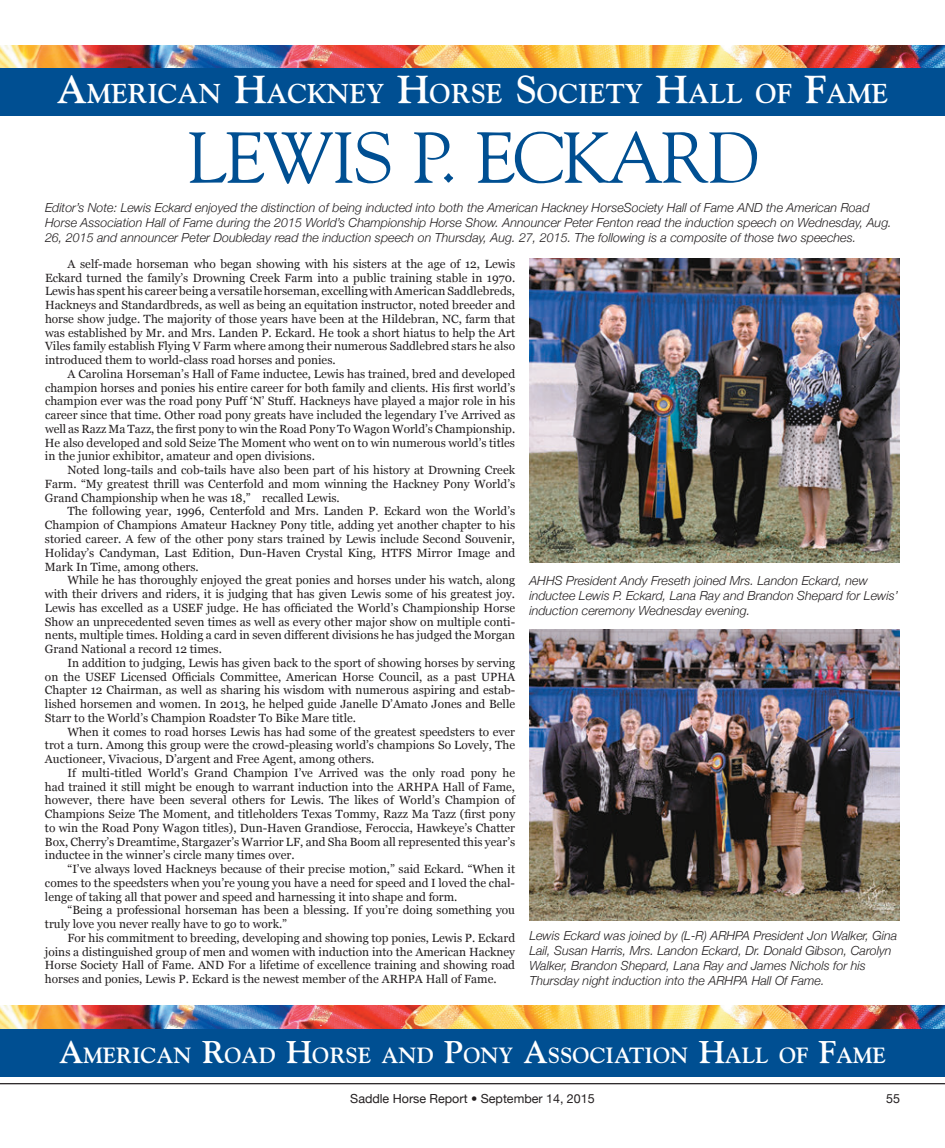
<style>
.page{position:relative;width:945px;height:1148px;background:#fff}
.page>*{position:absolute;margin:0;border:0;box-sizing:border-box;transform-origin:0 0}
.t1{font:71.25px "Gilde";letter-spacing:-.03em;color:#004f92}
.t2{font:700 27.12px "Gilde";color:#fff}
.t3{font:700 21.88px "Gilde";color:#fff}
.t4{font:italic 300 12.5px/15px "Helvetica Neue";color:#231f20}
.t5{font:12.5px "Helvetica Neue";color:#231f20}
.t6{font:11.88px/13.8px "Georgia";color:#231f20;text-align:justify}
.s1{font-size:38.75px}
.s2{font-size:31.25px}
</style>
<div class="page">
<hr style="left:0;top:1083px;width:945px;height:1px;background:#231f20">
<img style="left:529px;top:259px;width:371px;height:304px">
<img style="left:0;top:45px;width:945px;height:24px">
<div style="left:0;top:69px;width:945px;height:47px;background:#004f92"></div>
<img style="left:529px;top:629px;width:371px;height:291px">
<img style="left:0;top:1005px;width:945px;height:24px">
<div style="left:0;top:1029px;width:945px;height:47px;background:#004f92"></div>
<h2 class="t2" style="left:57px;top:80px;width:833px"><span class="s1">A</span>MERICAN <span class="s1">H</span>ACKNEY <span class="s1">H</span>ORSE <span class="s1">S</span>OCIETY <span class="s1">H</span>ALL OF <span class="s1">F</span>AME</h2>
<h1 class="t1" style="left:188px;top:115px;width:572px">LEWIS P. ECKARD</h1>
<p class="t4" style="left:45px;top:200px;width:848px">Editor’s Note: Lewis Eckard enjoyed the distinction of being inducted into both the American Hackney HorseSociety Hall of Fame AND the American Road<br>Horse Association Hall of Fame during the 2015 World’s Championship Horse Show. Announcer Peter Fenton read the induction speech on Wednesday, Aug.<br>26, 2015 and announcer Peter Doubleday read the induction speech on Thursday, Aug. 27, 2015. The following is a composite of those two speeches.</p>
<p class="t6" style="left:45px;top:257px;width:472px;text-indent:22px">A self-made horseman who began showing with his sisters at the age of 12, Lewis Eckard turned the family’s Drowning Creek Farm into a public training stable in 1970.<br>Lewis has spent his career being a versatile horseman, excelling with American Saddlebreds, Hackneys and Standardbreds, as well as being an equitation instructor, noted breeder and horse show judge. The majority of those years have been at the Hildebran, NC, farm that was established by Mr. and Mrs. Landen P. Eckard. He took a short hiatus to help the Art Viles family establish Flying V Farm where among their numerous Saddlebred stars he also introduced them to world-class road horses and ponies.</p>
<p class="t6" style="left:45px;top:367px;width:472px;text-indent:23px">A Carolina Horseman’s Hall of Fame inductee, Lewis has trained, bred and developed champion horses and ponies his entire career for both family and clients. His first world’s champion ever was the road pony Puff ‘N’ Stuff. Hackneys have played a major role in his career since that time. Other road pony greats have included the legendary I’ve Arrived as well as Razz Ma Tazz, the first pony to win the Road Pony To Wagon World’s Championship.<br>He also developed and sold Seize The Moment who went on to win numerous world’s titles in the junior exhibitor, amateur and open divisions.</p>
<p class="t6" style="left:45px;top:463px;width:472px;text-indent:22px">Noted long-tails and cob-tails have also been part of his history at Drowning Creek Farm. “My greatest thrill was Centerfold and mom winning the Hackney Pony World’s Grand Championship when he was 18,” recalled Lewis.</p>
<p class="t6" style="left:45px;top:504px;width:472px;text-indent:22px">The following year, 1996, Centerfold and Mrs. Landen P. Eckard won the World’s Champion of Champions Amateur Hackney Pony title, adding yet another chapter to his storied career. A few of the other pony stars trained by Lewis include Second Souvenir, Holiday’s Candyman, Last Edition, Dun-Haven Crystal King, HTFS Mirror Image and Mark In Time, among others.</p>
<p class="t6" style="left:45px;top:573px;width:472px;text-indent:22px">While he has thoroughly enjoyed the great ponies and horses under his watch, along with their drivers and riders, it is judging that has given Lewis some of his greatest joy.<br>Lewis has excelled as a USEF judge. He has officiated the World’s Championship Horse Show an unprecedented seven times as well as every other major show on multiple conti&shy;nents, multiple times. Holding a card in seven different divisions he has judged the Morgan Grand National a record 12 times.</p>
<p class="t6" style="left:45px;top:656px;width:472px;text-indent:23px">In addition to judging, Lewis has given back to the sport of showing horses by serving on the USEF Licensed Officials Committee, American Horse Council, as a past UPHA Chapter 12 Chairman, as well as sharing his wisdom with numerous aspiring and estab&shy;lished horsemen and women. In 2013, he helped guide Janelle D’Amato Jones and Belle Starr to the World’s Champion Roadster To Bike Mare title.</p>
<p class="t6" style="left:45px;top:724px;width:472px;text-indent:22px">When it comes to road horses Lewis has had some of the greatest speedsters to ever trot a turn. Among this group were the crowd-pleasing world’s champions So Lovely, The Auctioneer, Vivacious, D’argent and Free Agent, among others.</p>
<p class="t6" style="left:45px;top:766px;width:472px;text-indent:22px">If multi-titled World’s Grand Champion I’ve Arrived was the only road pony he had trained it still might be enough to warrant induction into the ARHPA Hall of Fame, however, there have been several others for Lewis. The likes of World’s Champion of Champions Seize The Moment, and titleholders Texas Tommy, Razz Ma Tazz (first pony to win the Road Pony Wagon titles), Dun-Haven Grandiose, Feroccia, Hawkeye’s Chatter Box, Cherry’s Dreamtime, Stargazer’s Warrior LF, and Sha Boom all represented this year’s inductee in the winner’s circle many times over.</p>
<p class="t6" style="left:45px;top:862px;width:472px;text-indent:22px">“I’ve always loved Hackneys because of their precise motion,” said Eckard. “When it comes to the speedsters when you’re young you have a need for speed and I loved the chal&shy;lenge of taking all that power and speed and harnessing it into shape and form.</p>
<p class="t6" style="left:45px;top:903px;width:472px;text-indent:22px">“Being a professional horseman has been a blessing. If you’re doing something you truly love you never really have to go to work.”</p>
<p class="t6" style="left:45px;top:931px;width:472px;text-indent:22px">For his commitment to breeding, developing and showing top ponies, Lewis P. Eckard joins a distinguished group of men and women with induction into the American Hackney Horse Society Hall of Fame. AND For a lifetime of excellence training and showing road horses and ponies, Lewis P. Eckard is the newest member of the ARHPA Hall of Fame.</p>
<p class="t4" style="left:529px;top:572px;width:370px">AHHS President Andy Freseth joined Mrs. Landon Eckard, new inductee Lewis P. Eckard, Lana Ray and Brandon Shepard for Lewis’ induction ceremony Wednesday evening.</p>
<p class="t4" style="left:529px;top:928px;width:369px">Lewis Eckard was joined by (L-R) ARHPA President Jon Walker, Gina Lail, Susan Harris, Mrs. Landon Eckard, Dr. Donald Gibson, Carolyn Walker, Brandon Shepard, Lana Ray and James Nichols for his Thursday night induction into the ARHPA Hall Of Fame.</p>
<h3 class="t3" style="left:59px;top:1044px;width:828px"><span class="s2">A</span>MERICAN <span class="s2">R</span>OAD <span class="s2">H</span>ORSE AND <span class="s2">P</span>ONY <span class="s2">A</span>SSOCIATION <span class="s2">H</span>ALL OF <span class="s2">F</span>AME</h3>
<p class="t5" style="left:350px;top:1091px;width:246px">Saddle Horse Report • September 14, 2015</p>
<p class="t5" style="left:886px;top:1091px;width:15px">55</p>
</div>
